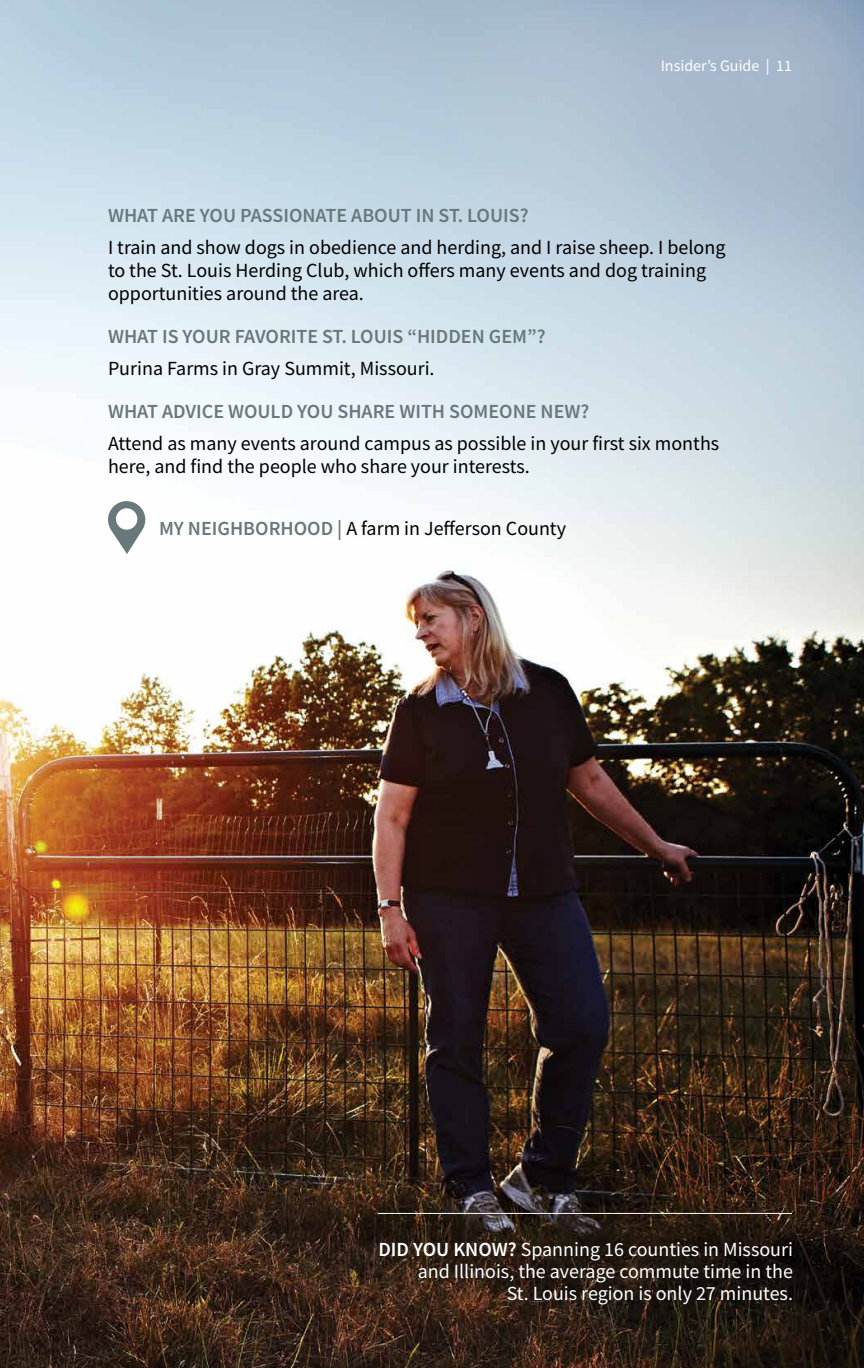
<style>
.page{position:relative;width:864px;height:1368px;background:#fff}
.page>*{position:absolute;margin:0;border:0;box-sizing:border-box;transform-origin:0 0}
.t1{font:20px/23px "Source Sans Pro";color:#000}
.t2{font:600 20px "Source Sans Pro";color:#69787b}
.t3{font:20px/22px "Source Sans Pro";color:#fff;text-align:right}
.t4{font:16px "Source Sans Pro";color:#fff}
.s1{font-weight:600;color:#69787b}
.s2{font-weight:600}
</style>
<div class="page">
<img style="left:0;top:0;width:864px;height:1368px">
<svg style="left:108px;top:501px;width:37px;height:53px"></svg>
<hr style="left:378px;top:1213px;width:414px;height:1px;background:#fff">
<p class="t4" style="left:661px;top:56px;width:133px">Insider’s Guide | 11</p>
<p class="t2" style="left:108px;top:203px;width:422px">WHAT ARE YOU PASSIONATE ABOUT IN ST. LOUIS?</p>
<p class="t1" style="left:108px;top:236px;width:619px">I train and show dogs in obedience and herding, and I raise sheep. I belong to the St. Louis Herding Club, which offers many events and dog training opportunities around the area.</p>
<p class="t2" style="left:108px;top:324px;width:439px">WHAT IS YOUR FAVORITE ST. LOUIS “HIDDEN GEM”?</p>
<p class="t1" style="left:108px;top:357px;width:328px">Purina Farms in Gray Summit, Missouri.</p>
<p class="t2" style="left:108px;top:399px;width:483px">WHAT ADVICE WOULD YOU SHARE WITH SOMEONE NEW?</p>
<p class="t1" style="left:108px;top:432px;width:613px">Attend as many events around campus as possible in your first six months here, and find the people who share your interests.</p>
<p class="t1" style="left:159px;top:517px;width:409px"><span class="s1">MY NEIGHBORHOOD |</span> A farm in Jefferson County</p>
<p class="t3" style="left:378px;top:1238px;width:416px"><span class="s2">DID YOU KNOW?</span> Spanning 16 counties in Missouri and Illinois, the average commute time in the<br>St. Louis region is only 27 minutes.</p>
</div>
